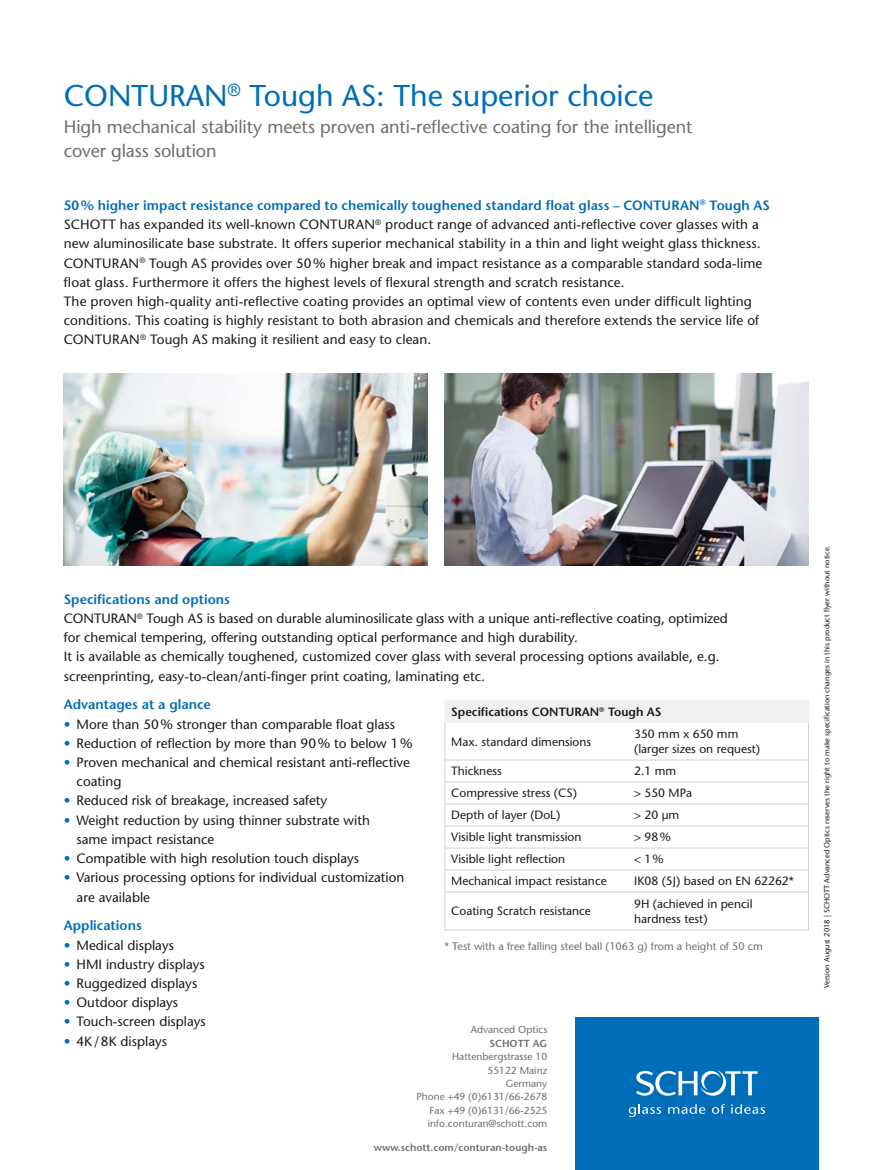
<style>
.page{position:relative;width:872px;height:1170px;background:#fff}
.page>*{position:absolute;margin:0;border:0;box-sizing:border-box;transform-origin:0 0}
.t1{font:500 30px "Stone Sans Std";color:#006db8}
.t2{font:500 18px/24px "Stone Sans Std";letter-spacing:-.005em;color:#6f6f6e}
.t3{font:500 13.5px/19.2px "Stone Sans Std";color:#1a1a18}
.t4{font:600 13.5px "Stone Sans Std";color:#006db8}
.t5{font:500 12px/15.8px "Stone Sans Std";color:#1a1a18}
.t6{font:600 12px "Stone Sans Std";color:#1a1a18}
.t7{font:500 10.8px "Stone Sans Std";color:#6f6f6e}
.t8{font:500 10.2px/13.4px "Stone Sans Std";color:#6f6f6e;text-align:right}
.t9{font:600 10.2px "Stone Sans Std";color:#6f6f6e}
.t10{font:500 7.5px "Stone Sans Std";color:#1a1a18}
.s1{font-weight:600;color:#006db8}
.s2{color:#006db8}
</style>
<div class="page">
<div style="left:575px;top:1017px;width:244px;height:152px;background:#006db8"></div>
<svg style="left:629px;top:1104px;width:32px;height:12px"></svg>
<svg style="left:668px;top:1104px;width:37px;height:9px"></svg>
<svg style="left:712px;top:1104px;width:13px;height:9px"></svg>
<svg style="left:731px;top:1104px;width:34px;height:9px"></svg>
<svg style="left:636px;top:1070px;width:121px;height:25px"></svg>
<img style="left:444px;top:373px;width:364px;height:192px">
<img style="left:64px;top:373px;width:363px;height:192px">
<div style="left:445px;top:700px;width:363px;height:22px;background:#f0f0f0"></div>
<hr style="left:444px;top:722px;width:1px;height:37px;background:#cfd0d0">
<hr style="left:444px;top:759px;width:184px;height:1px;background:#cfd0d0">
<hr style="left:444px;top:781px;width:184px;height:1px;background:#cfd0d0">
<hr style="left:628px;top:781px;width:181px;height:1px;background:#cfd0d0">
<hr style="left:444px;top:803px;width:184px;height:1px;background:#cfd0d0">
<hr style="left:628px;top:803px;width:181px;height:1px;background:#cfd0d0">
<hr style="left:444px;top:825px;width:184px;height:1px;background:#cfd0d0">
<hr style="left:628px;top:825px;width:181px;height:1px;background:#cfd0d0">
<hr style="left:444px;top:847px;width:184px;height:1px;background:#cfd0d0">
<hr style="left:628px;top:847px;width:181px;height:1px;background:#cfd0d0">
<hr style="left:444px;top:869px;width:184px;height:1px;background:#cfd0d0">
<svg style="left:444px;top:760px;width:1px;height:131px"></svg>
<hr style="left:628px;top:869px;width:181px;height:1px;background:#cfd0d0">
<hr style="left:444px;top:699px;width:184px;height:1px;background:#f0f0f0">
<hr style="left:628px;top:699px;width:181px;height:1px;background:#f0f0f0">
<hr style="left:628px;top:759px;width:181px;height:1px;background:#cfd0d0">
<hr style="left:808px;top:722px;width:1px;height:37px;background:#cfd0d0">
<svg style="left:808px;top:760px;width:1px;height:131px"></svg>
<hr style="left:444px;top:891px;width:184px;height:1px;background:#cfd0d0">
<hr style="left:444px;top:892px;width:1px;height:37px;background:#cfd0d0">
<hr style="left:628px;top:891px;width:181px;height:1px;background:#cfd0d0">
<hr style="left:808px;top:892px;width:1px;height:37px;background:#cfd0d0">
<hr style="left:444px;top:929px;width:184px;height:1px;background:#cfd0d0">
<hr style="left:628px;top:929px;width:181px;height:1px;background:#cfd0d0">
<svg style="left:808px;top:700px;width:1px;height:22px"></svg>
<h1 class="t1" style="left:64px;top:78px;width:591px">CONTURAN<sup>®</sup> Tough AS: The superior choice</h1>
<h2 class="t2" style="left:64px;top:115px;width:630px">High mechanical stability meets proven anti-reflective coating for the intelligent cover glass solution</h2>
<p class="t3" style="left:64px;top:196px;width:708px"><span class="s1">50% higher impact resistance compared to chemically toughened standard float glass – CONTURAN</span><sup>®</sup> <span class="s1">Tough AS </span>SCHOTT has expanded its well-known CONTURAN<sup>®</sup> product range of advanced anti-reflective cover glasses with a new aluminosilicate base substrate. It offers superior mechanical stability in a thin and light weight glass thickness.<br>CONTURAN<sup>®</sup> Tough AS provides over 50% higher break and impact resistance as a comparable standard soda-lime float glass. Furthermore it offers the highest levels of flexural strength and scratch resistance.<br>The proven high-quality anti-reflective coating provides an optimal view of contents even under difficult lighting conditions. This coating is highly resistant to both abrasion and chemicals and therefore extends the service life of CONTURAN<sup>®</sup> Tough AS making it resilient and easy to clean.</p>
<p class="t3" style="left:64px;top:589px;width:665px"><span class="s1">Specifications and options<br></span>CONTURAN<sup>®</sup> Tough AS is based on durable aluminosilicate glass with a unique anti-reflective coating, optimized for chemical tempering, offering outstanding optical performance and high durability.<br>It is available as chemically toughened, customized cover glass with several processing options available, e.g. screenprinting, easy-to-clean/anti-finger print coating, laminating etc.</p>
<p class="t4" style="left:64px;top:696px;width:149px">Advantages at a glance</p>
<p class="t3" style="left:64px;top:714px;width:333px"><span class="s2">•</span> More than 50% stronger than comparable float glass</p>
<p class="t3" style="left:64px;top:733px;width:350px"><span class="s2">•</span> Reduction of reflection by more than 90% to below 1%</p>
<p class="t3" style="left:77px;top:752px;width:335px;text-indent:-13px"><span class="s2">•</span> Proven mechanical and chemical resistant anti-reflective coating</p>
<p class="t3" style="left:64px;top:791px;width:265px"><span class="s2">•</span> Reduced risk of breakage, increased safety</p>
<p class="t3" style="left:77px;top:810px;width:295px;text-indent:-13px"><span class="s2">•</span> Weight reduction by using thinner substrate with same impact resistance</p>
<p class="t3" style="left:64px;top:848px;width:297px"><span class="s2">•</span> Compatible with high resolution touch displays</p>
<p class="t3" style="left:77px;top:868px;width:329px;text-indent:-13px"><span class="s2">•</span> Various processing options for individual customization are available</p>
<p class="t6" style="left:451px;top:704px;width:212px">Specifications CONTURAN<sup>®</sup> Tough AS</p>
<p class="t5" style="left:451px;top:733px;width:141px">Max. standard dimensions</p>
<p class="t5" style="left:634px;top:725px;width:127px">350 mm x 650 mm (larger sizes on request)</p>
<p class="t5" style="left:451px;top:763px;width:52px">Thickness</p>
<p class="t5" style="left:634px;top:763px;width:44px">2.1 mm</p>
<p class="t5" style="left:451px;top:785px;width:127px">Compressive stress (CS)</p>
<p class="t5" style="left:634px;top:785px;width:60px">&gt; 550 MPa</p>
<p class="t5" style="left:451px;top:807px;width:110px">Depth of layer (DoL)</p>
<p class="t5" style="left:634px;top:807px;width:47px">&gt; 20 µm</p>
<p class="t5" style="left:451px;top:829px;width:132px">Visible light transmission</p>
<p class="t5" style="left:634px;top:829px;width:38px">&gt; 98%</p>
<p class="t5" style="left:451px;top:851px;width:115px">Visible light reflection</p>
<p class="t5" style="left:634px;top:851px;width:31px">&lt; 1 %</p>
<p class="t5" style="left:451px;top:873px;width:157px">Mechanical impact resistance</p>
<p class="t5" style="left:634px;top:873px;width:161px">IK08 (5J) based on EN 62262*</p>
<p class="t5" style="left:451px;top:903px;width:141px">Coating Scratch resistance</p>
<p class="t5" style="left:634px;top:895px;width:120px">9H (achieved in pencil hardness test)</p>
<p class="t7" style="left:444px;top:939px;width:320px">* Test with a free falling steel ball (1063 g) from a height of 50 cm</p>
<p class="t4" style="left:64px;top:917px;width:79px">Applications</p>
<p class="t3" style="left:64px;top:935px;width:112px"><span class="s2">•</span> Medical displays</p>
<p class="t3" style="left:64px;top:954px;width:142px"><span class="s2">•</span> HMI industry displays</p>
<p class="t3" style="left:64px;top:973px;width:135px"><span class="s2">•</span> Ruggedized displays</p>
<p class="t3" style="left:64px;top:992px;width:116px"><span class="s2">•</span> Outdoor displays</p>
<p class="t3" style="left:64px;top:1012px;width:143px"><span class="s2">•</span> Touch-screen displays</p>
<p class="t3" style="left:64px;top:1031px;width:105px"><span class="s2">•</span> 4K/8K displays</p>
<p class="t8" style="left:471px;top:1022px;width:78px">Advanced Optics</p>
<p class="t9" style="left:489px;top:1037px;width:59px">SCHOTT AG</p>
<p class="t8" style="left:416px;top:1049px;width:132px">Hattenbergstrasse 10<br>55122 Mainz<br>Germany<br>Phone +49 (0)6131/66-2678<br>Fax +49 (0)6131/66-2525 info.conturan@schott.com</p>
<p class="t9" style="left:374px;top:1141px;width:175px">www.schott.com/conturan-tough-as</p>
<p class="t10" style="left:822px;top:987px;width:444px;rotate:-90deg">Version August 2018 | SCHOTT Advanced Optics reserves the right to make specification changes in this product flyer without notice.</p>
</div>
